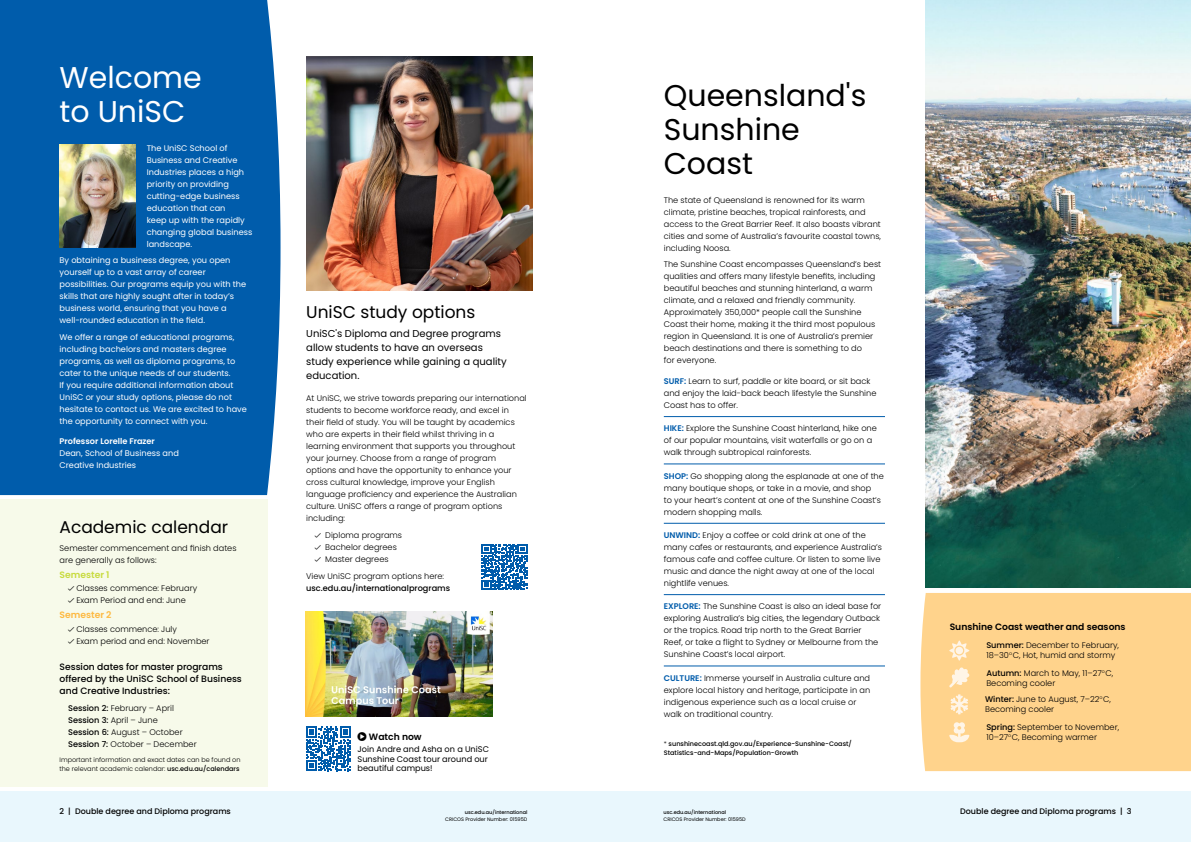
<style>
.page{position:relative;width:1191px;height:842px;background:#fff}
.page>*{position:absolute;margin:0;border:0;box-sizing:border-box;transform-origin:0 0}
.t1{font:30px/34px "Poppins";color:#000}
.t2{font:30px/34px "Poppins";color:#fff}
.t3{font:17px "Poppins";color:#000}
.t4{font:10px/14px "Poppins";color:#000}
.t5{font:500 9.2px/12px "Poppins";color:#000}
.t6{font:600 9.2px "Poppins";color:#000}
.t7{font:600 9.2px "Poppins";color:#c8db3f}
.t8{font:600 9.2px "Poppins";color:#fdb940}
.t9{font:300 8.2px/12px "Poppins";color:#000}
.t10{font:8.2px/12px "Poppins";color:#fff}
.t11{font:8.2px/9.8px "Poppins";color:#000}
.t12{font:500 8.2px "Poppins";color:#000}
.t13{font:600 8.2px "Poppins";color:#fff}
.t14{font:500 8px "Poppins";color:#000}
.t15{font:300 6.5px/9px "Poppins";color:#000}
.t16{font:500 6.5px/9px "Poppins";color:#000}
.t17{font:5px "Poppins";color:#000}
.t18{font:500 5px "Poppins";color:#000}
.s1{font-weight:500}
.s2{font-weight:600;color:#005cab}
.s3{font-weight:300}
</style>
<div class="page">
<div style="left:0;top:791px;width:595px;height:51px;background:#e9f7fd"></div>
<div style="left:595px;top:791px;width:596px;height:51px;background:#e9f7fd"></div>
<div style="left:0;top:499px;width:267px;height:288px;background:#f7faea"></div>
<img style="left:306px;top:57px;width:227px;height:234px">
<div style="left:0;top:0;width:280px;height:495px;background:#005cab"></div>
<img style="left:306px;top:611px;width:187px;height:105px">
<svg style="left:306px;top:727px;width:44px;height:44px"></svg>
<svg style="left:481px;top:544px;width:46px;height:46px"></svg>
<img style="left:60px;top:145px;width:75px;height:102px">
<img style="left:925px;top:0;width:266px;height:587px">
<hr style="left:664px;top:416px;width:221px;height:1px;background:#005cab">
<hr style="left:664px;top:464px;width:221px;height:1px;background:#005cab">
<hr style="left:664px;top:523px;width:221px;height:1px;background:#005cab">
<hr style="left:664px;top:594px;width:221px;height:1px;background:#005cab">
<hr style="left:664px;top:666px;width:221px;height:1px;background:#005cab">
<div style="left:920px;top:593px;width:271px;height:178px;background:#ffd38c"></div>
<svg style="left:949px;top:722px;width:20px;height:20px"></svg>
<svg style="left:950px;top:694px;width:18px;height:20px"></svg>
<svg style="left:949px;top:667px;width:20px;height:20px"></svg>
<svg style="left:949px;top:640px;width:20px;height:21px"></svg>
<h1 class="t2" style="left:60px;top:61px;width:144px">Welcome to UniSC</h1>
<p class="t10" style="left:147px;top:142px;width:107px">The UniSC School of<br>Business and Creative<br>Industries places a high priority on providing cutting-edge business education that can<br>keep up with the rapidly changing global business landscape.</p>
<p class="t10" style="left:60px;top:255px;width:188px">By obtaining a business degree, you open yourself up to a vast array of career possibilities. Our programs equip you with the skills that are highly sought after in today’s business world, ensuring that you have a well-rounded education in the field.</p>
<p class="t10" style="left:60px;top:331px;width:189px">We offer a range of educational programs, including bachelors and masters degree programs, as well as diploma programs, to cater to the unique needs of our students.<br>If you require additional information about UniSC or your study options, please do not hesitate to contact us. We are excited to have the opportunity to connect with you.</p>
<p class="t13" style="left:60px;top:437px;width:97px">Professor Lorelle Frazer</p>
<p class="t10" style="left:60px;top:447px;width:121px">Dean, School of Business and<br>Creative Industries</p>
<h2 class="t3" style="left:60px;top:518px;width:170px">Academic calendar</h2>
<p class="t9" style="left:60px;top:542px;width:178px">Semester commencement and finish dates are generally as follows:</p>
<p class="t7" style="left:60px;top:569px;width:52px">Semester 1</p>
<p class="t9" style="left:68px;top:582px;width:131px">★ Classes commence: February</p>
<p class="t9" style="left:68px;top:594px;width:119px">★ Exam Period and end: June</p>
<p class="t8" style="left:60px;top:610px;width:54px">Semester 2</p>
<p class="t9" style="left:68px;top:623px;width:110px">★ Classes commence: July</p>
<p class="t9" style="left:68px;top:635px;width:143px">★ Exam period and end: November</p>
<p class="t5" style="left:60px;top:661px;width:184px">Session dates for master programs offered by the UniSC School of Business and Creative Industries:</p>
<p class="t9" style="left:68px;top:703px;width:130px"><span class="s1">Session 2:</span> February – April<br><span class="s1">Session 3:</span> April – June<br><span class="s1">Session 6:</span> August – October<br><span class="s1">Session 7:</span> October – December</p>
<p class="t15" style="left:60px;top:755px;width:182px">Important information and exact dates can be found on the relevant academic calendar: <span class="s1">usc.edu.au/calendars</span></p>
<h2 class="t3" style="left:306px;top:302px;width:171px">UniSC study options</h2>
<p class="t4" style="left:306px;top:327px;width:202px">UniSC's Diploma and Degree programs allow students to have an overseas study experience while gaining a quality education.</p>
<p class="t9" style="left:306px;top:392px;width:222px">At UniSC, we strive towards preparing our international students to become workforce ready, and excel in their field of study. You will be taught by academics who are experts in their field whilst thriving in a learning environment that supports you throughout your journey. Choose from a range of program options and have the opportunity to enhance your cross cultural knowledge, improve your English language proficiency and experience the Australian culture. UniSC offers a range of program options including:</p>
<p class="t9" style="left:315px;top:529px;width:89px">★ Diploma programs</p>
<p class="t9" style="left:315px;top:541px;width:84px">★ Bachelor degrees</p>
<p class="t9" style="left:306px;top:550px;width:139px;line-height:17.7px;text-indent:9px">★ Master degrees<br>View UniSC program options here:</p>
<p class="t12" style="left:306px;top:584px;width:145px">usc.edu.au/internationalprograms</p>
<p class="t6" style="left:357px;top:732px;width:66px">●● Watch now</p>
<p class="t11" style="left:357px;top:744px;width:133px">Join Andre and Asha on a UniSC<br>Sunshine Coast tour around our beautiful campus!</p>
<h1 class="t1" style="left:664px;top:79px;width:204px">Queensland's<br>Sunshine<br>Coast</h1>
<p class="t9" style="left:664px;top:194px;width:219px">The state of Queensland is renowned for its warm climate, pristine beaches, tropical rainforests, and access to the Great Barrier Reef. It also boasts vibrant cities and some of Australia’s favourite coastal towns, including Noosa.</p>
<p class="t9" style="left:664px;top:259px;width:219px">The Sunshine Coast encompasses Queensland’s best qualities and offers many lifestyle benefits, including beautiful beaches and stunning hinterland, a warm climate, and a relaxed and friendly community.<br>Approximately 350,000* people call the Sunshine Coast their home, making it the third most populous region in Queensland. It is one of Australia’s premier beach destinations and there is something to do<br>for everyone.</p>
<p class="t9" style="left:664px;top:375px;width:214px"><span class="s2">SURF:</span> Learn to surf, paddle or kite board, or sit back and enjoy the laid-back beach lifestyle the Sunshine<br>Coast has to offer.</p>
<p class="t9" style="left:664px;top:422px;width:214px"><span class="s2">HIKE:</span> Explore the Sunshine Coast hinterland, hike one of our popular mountains, visit waterfalls or go on a walk through subtropical rainforests.</p>
<p class="t9" style="left:664px;top:470px;width:222px"><span class="s2">SHOP:</span> Go shopping along the esplanade at one of the many boutique shops, or take in a movie, and shop<br>to your heart’s content at one of the Sunshine Coast’s modern shopping malls.</p>
<p class="t9" style="left:664px;top:529px;width:220px"><span class="s2">UNWIND:</span> Enjoy a coffee or cold drink at one of the many cafes or restaurants, and experience Australia’s famous cafe and coffee culture. Or listen to some live music and dance the night away at one of the local nightlife venues.</p>
<p class="t9" style="left:664px;top:600px;width:219px"><span class="s2">EXPLORE:</span> The Sunshine Coast is also an ideal base for exploring Australia’s big cities, the legendary Outback or the tropics. Road trip north to the Great Barrier Reef, or take a flight to Sydney or Melbourne from the Sunshine Coast’s local airport.</p>
<p class="t9" style="left:664px;top:672px;width:208px"><span class="s2">CULTURE:</span> Immerse yourself in Australia culture and explore local history and heritage, participate in an indigenous experience such as a local cruise or walk on traditional country.</p>
<p class="t16" style="left:664px;top:739px;width:190px"><span class="s3">*</span> sunshinecoast.qld.gov.au/Experience-Sunshine-Coast/<br>Statistics-and-Maps/Population-Growth</p>
<p class="t6" style="left:949px;top:621px;width:177px">Sunshine Coast weather and seasons</p>
<p class="t9" style="left:986px;top:640px;width:134px;line-height:9.8px"><span class="s1">Summer:</span> December to February,<br>18–30<sup>o</sup>C, Hot, humid and stormy</p>
<p class="t9" style="left:986px;top:668px;width:128px;line-height:9.8px"><span class="s1">Autumn:</span> March to May, 11–27<sup>o</sup>C,<br>Becoming cooler</p>
<p class="t9" style="left:985px;top:694px;width:127px;line-height:9.8px"><span class="s1">Winter:</span> June to August, 7–22<sup>o</sup>C,<br>Becoming cooler</p>
<p class="t9" style="left:986px;top:722px;width:134px;line-height:9.8px"><span class="s1">Spring:</span> September to November,<br>10–27<sup>o</sup>C, Becoming warmer</p>
<p class="t14" style="left:60px;top:806px;width:173px">2 | Double degree and Diploma programs</p>
<p class="t18" style="left:465px;top:809px;width:64px">usc.edu.au/international</p>
<p class="t14" style="left:960px;top:806px;width:173px">Double degree and Diploma programs | 3</p>
<p class="t17" style="left:445px;top:816px;width:84px">CRICOS Provider Number: 01595D</p>
<p class="t18" style="left:663px;top:809px;width:64px">usc.edu.au/international</p>
<p class="t17" style="left:663px;top:816px;width:84px">CRICOS Provider Number: 01595D</p>
</div>
